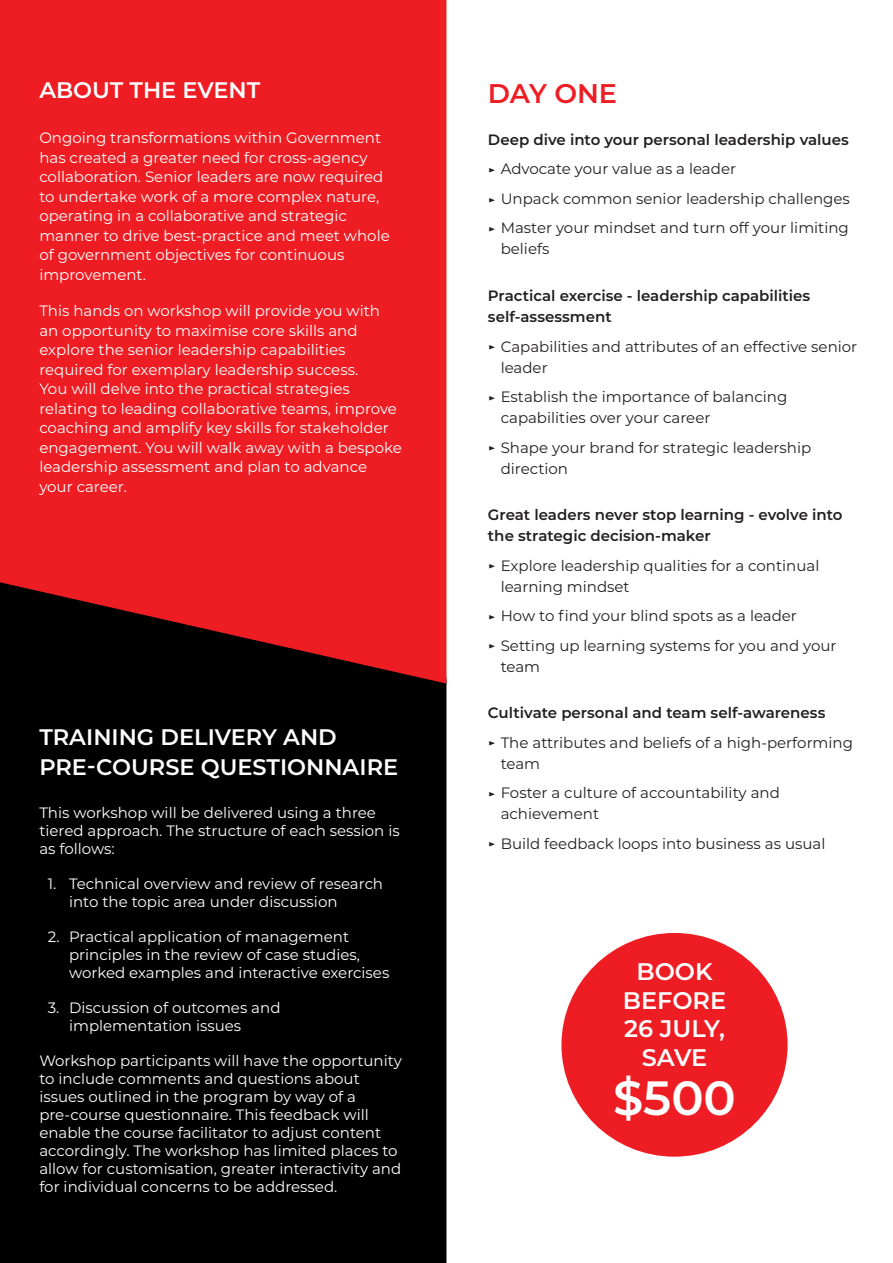
<style>
.page{position:relative;width:893px;height:1263px;background:#fff}
.page>*{position:absolute;margin:0;border:0;box-sizing:border-box;transform-origin:0 0}
.t1{font:600 48px "Montserrat";color:#fff}
.t2{font:600 27px "Montserrat";letter-spacing:-.005em;color:#ee1d23}
.t3{font:600 24px/28.8px "Montserrat";color:#fff;text-align:center}
.t4{font:600 22.5px/30px "Montserrat";color:#fff}
.t5{font:15px/19.5px "Montserrat";color:#fff}
.t6{font:15px/29.5px "Montserrat";color:#231f20}
.t7{font:600 15px/21px "Montserrat";color:#231f20}
.s1{font-weight:600}
.s2{font-weight:600;font-size:10.35px}
</style>
<div class="page">
<div style="left:0;top:684px;width:446px;height:579px;background:#000"></div>
<svg style="left:0;top:0;width:446px;height:684px;background:#dc1a20"></svg>
<div style="left:561px;top:933px;width:227px;height:224px;background:#ee1d23;border-radius:50%"></div>
<h3 class="t4" style="left:39px;top:74px;width:222px">ABOUT THE EVENT</h3>
<p class="t5" style="left:39px;top:128px;width:352px">Ongoing transformations within Government has created a greater need for cross-agency collaboration. Senior leaders are now required to undertake work of a more complex nature, operating in a collaborative and strategic manner to drive best-practice and meet whole of government objectives for continuous improvement.</p>
<p class="t5" style="left:39px;top:301px;width:364px">This hands on workshop will provide you with an opportunity to maximise core skills and explore the senior leadership capabilities required for exemplary leadership success.<br>You will delve into the practical strategies relating to leading collaborative teams, improve coaching and amplify key skills for stakeholder engagement. You will walk away with a bespoke leadership assessment and plan to advance your career.</p>
<h3 class="t4" style="left:39px;top:720px;width:360px">TRAINING DELIVERY AND<br>PRE-COURSE QUESTIONNAIRE</h3>
<p class="t5" style="left:39px;top:803px;width:362px;line-height:18px">This workshop will be delivered using a three tiered approach. The structure of each session is as follows:</p>
<p class="t5" style="left:69px;top:874px;width:316px;line-height:18px;text-indent:-21px">1. Technical overview and review of research into the topic area under discussion</p>
<p class="t5" style="left:69px;top:927px;width:322px;line-height:18px;text-indent:-21px">2. Practical application of management principles in the review of case studies, worked examples and interactive exercises</p>
<p class="t5" style="left:69px;top:998px;width:213px;line-height:18px;text-indent:-21px">3. Discussion of outcomes and implementation issues</p>
<p class="t5" style="left:39px;top:1051px;width:364px;line-height:18px">Workshop participants will have the opportunity to include comments and questions about issues outlined in the program by way of a pre-course questionnaire. This feedback will enable the course facilitator to adjust content accordingly. The workshop has limited places to allow for customisation, greater interactivity and for individual concerns to be addressed.</p>
<h2 class="t2" style="left:488px;top:74px;width:131px">DAY ONE</h2>
<p class="t6" style="left:488px;top:124px;width:363px"><span class="s1">Deep dive into your personal leadership values </span><span class="s2">▶</span> Advocate your value as a leader<br><span class="s2">▶</span> Unpack common senior leadership challenges <span class="s2">▶</span> Master your mindset and turn off your limiting</p>
<p class="t6" style="left:501px;top:234px;width:50px">beliefs</p>
<p class="t7" style="left:488px;top:284px;width:324px">Practical exercise - leadership capabilities self-assessment</p>
<p class="t6" style="left:501px;top:335px;width:358px;line-height:21px;text-indent:-13px"><span class="s2">▶</span> Capabilities and attributes of an effective senior leader</p>
<p class="t6" style="left:501px;top:386px;width:288px;line-height:21px;text-indent:-13px"><span class="s2">▶</span> Establish the importance of balancing capabilities over your career</p>
<p class="t6" style="left:501px;top:436px;width:312px;line-height:21px;text-indent:-13px"><span class="s2">▶</span> Shape your brand for strategic leadership direction</p>
<p class="t7" style="left:488px;top:503px;width:356px">Great leaders never stop learning - evolve into the strategic decision-maker</p>
<p class="t6" style="left:501px;top:554px;width:320px;line-height:21px;text-indent:-13px"><span class="s2">▶</span> Explore leadership qualities for a continual learning mindset</p>
<p class="t6" style="left:488px;top:600px;width:350px"><span class="s2">▶</span> How to find your blind spots as a leader<br><span class="s2">▶</span> Setting up learning systems for you and your</p>
<p class="t6" style="left:501px;top:651px;width:41px">team</p>
<p class="t6" style="left:488px;top:697px;width:367px"><span class="s1">Cultivate personal and team self-awareness<br></span><span class="s2">▶</span> The attributes and beliefs of a high-performing</p>
<p class="t6" style="left:488px;top:748px;width:293px;text-indent:13px">team<br><span class="s2">▶</span> Foster a culture of accountability and</p>
<p class="t6" style="left:488px;top:798px;width:339px;text-indent:13px">achievement<br><span class="s2">▶</span> Build feedback loops into business as usual</p>
<h3 class="t3" style="left:623px;top:956px;width:105px">BOOK<br>BEFORE<br>26 JULY,<br>SAVE</h3>
<h1 class="t1" style="left:613px;top:1064px;width:124px">$500</h1>
</div>
